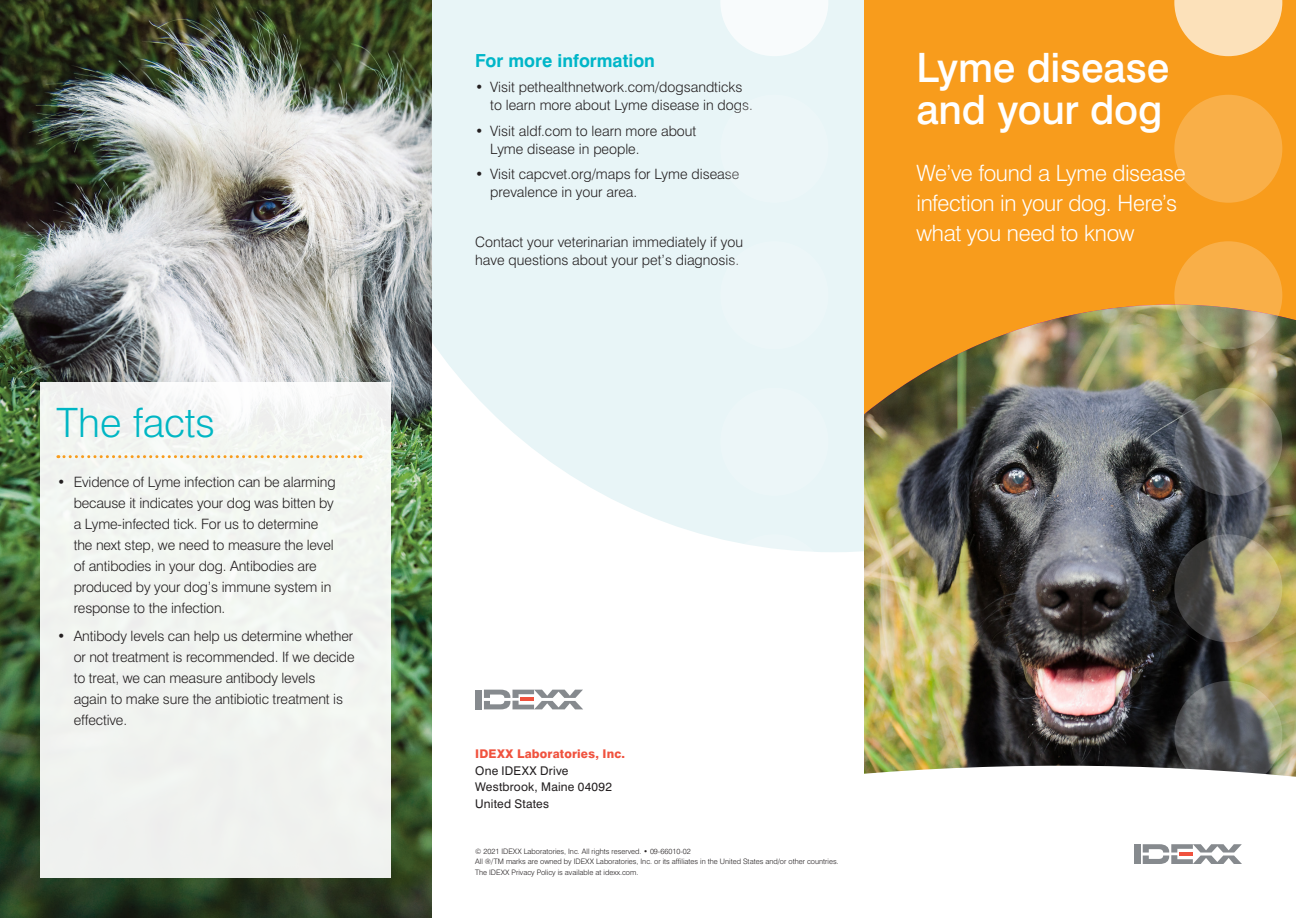
<style>
.page{position:relative;width:1296px;height:918px;background:#fff}
.page>*{position:absolute;margin:0;border:0;box-sizing:border-box;transform-origin:0 0}
.brochure_title{font:500 40.5px/42px "Swiss 721 BT";letter-spacing:-.005em;color:#fff}
.brochure_title-2{font:300 40.5px "Swiss 721 BT";letter-spacing:-.005em;color:#00b6c4}
.brochure_title-3{font:300 22.5px/30px "Swiss 721 BT";letter-spacing:-.015em;color:#fff}
.t1{font:700 18px "Swiss 721 BT";color:#00b6c8}
.t2{font:300 14.25px/21px "Swiss 721 BT";letter-spacing:-.01em;color:#231f20}
.t3{font:800 12px/16.5px "Swiss 721 BT";letter-spacing:.015em;color:#f0523e}
.t4{font:12px "Swiss 721 BT";letter-spacing:.015em;color:#231f20}
.t5{font:300 7.5px/10.5px "Swiss 721 BT";color:#231f20}
.s1{font-weight:400;color:#231f20}
</style>
<div class="page">
<svg style="left:432px;top:0;width:432px;height:552px;background:#eaf6f7"></svg>
<div style="left:864px;top:0;width:432px;height:578px;background:#f89c1c"></div>
<img style="left:864px;top:305px;width:432px;height:461px">
<svg style="left:1174px;top:0;width:108px;height:56px"></svg>
<svg style="left:1174px;top:681px;width:108px;height:108px;background:#666863"></svg>
<svg style="left:1174px;top:388px;width:108px;height:108px;background:#807e72"></svg>
<svg style="left:1174px;top:241px;width:108px;height:108px;background:#daa858"></svg>
<svg style="left:1174px;top:534px;width:108px;height:108px;background:#877f66"></svg>
<div style="left:1174px;top:95px;width:108px;height:108px;background:#f9af48;border-radius:50%"></div>
<svg style="left:864px;top:766px;width:432px;height:98px"></svg>
<img style="left:0;top:0;width:432px;height:918px">
<div style="left:475px;top:690px;width:6px;height:19px;background:#868a8e"></div>
<svg style="left:484px;top:690px;width:99px;height:19px"></svg>
<div style="left:1134px;top:844px;width:6px;height:20px;background:#868a8e"></div>
<svg style="left:1143px;top:827px;width:139px;height:37px"></svg>
<div style="left:40px;top:382px;width:352px;height:496px;background:#f1f4f0"></div>
<svg style="left:58px;top:455px;width:303px;height:3px"></svg>
<svg style="left:720px;top:0;width:108px;height:56px"></svg>
<div style="left:720px;top:388px;width:108px;height:108px;background:#ecf6f8;border-radius:50%"></div>
<div style="left:720px;top:241px;width:108px;height:108px;background:#ecf6f8;border-radius:50%"></div>
<div style="left:720px;top:534px;width:108px;height:108px;background:#fff;border-radius:50%"></div>
<div style="left:720px;top:95px;width:108px;height:108px;background:#ecf6f8;border-radius:50%"></div>
<p class="brochure_title-2" style="left:56px;top:397px;width:160px">The facts</p>
<p class="t2" style="left:74px;top:471px;width:263px;text-indent:-16px">• Evidence of Lyme infection can be alarming because it indicates your dog was bitten by a Lyme-infected tick. For us to determine the next step, we need to measure the level of antibodies in your dog. Antibodies are produced by your dog’s immune system in response to the infection.</p>
<p class="t2" style="left:74px;top:626px;width:282px;text-indent:-16px">• Antibody levels can help us determine whether or not treatment is recommended. If we decide to treat, we can measure antibody levels<br>again to make sure the antibiotic treatment is effective.</p>
<p class="t1" style="left:475px;top:49px;width:181px">For more information</p>
<p class="t2" style="left:490px;top:78px;width:264px;line-height:18px;text-indent:-15px">• Visit pethealthnetwork.com/dogsandticks to learn more about Lyme disease in dogs.</p>
<p class="t2" style="left:490px;top:121px;width:208px;line-height:18px;text-indent:-15px">• Visit aldf.com to learn more about<br>Lyme disease in people.</p>
<p class="t2" style="left:490px;top:165px;width:251px;line-height:18px;text-indent:-15px">• Visit capcvet.org/maps for Lyme disease prevalence in your area.</p>
<p class="t2" style="left:475px;top:233px;width:269px;line-height:18px">Contact your veterinarian immediately if you have questions about your pet’s diagnosis.</p>
<p class="brochure_title" style="left:916px;top:46px;width:254px">Lyme disease and your dog</p>
<p class="brochure_title-3" style="left:916px;top:158px;width:271px">We’ve found a Lyme disease infection in your dog. Here’s what you need to know</p>
<p class="t3" style="left:475px;top:746px;width:151px">IDEXX Laboratories, Inc.<br><span class="s1">One IDEXX Drive</span></p>
<p class="t4" style="left:475px;top:780px;width:138px">Westbrook, Maine 04092</p>
<p class="t4" style="left:475px;top:796px;width:75px">United States</p>
<p class="t5" style="left:475px;top:846px;width:365px">© 2021 IDEXX Laboratories, Inc. All rights reserved. • 09-66010-02<br>All ®/TM marks are owned by IDEXX Laboratories, Inc. or its affiliates in the United States and/or other countries.<br>The IDEXX Privacy Policy is available at idexx.com.</p>
</div>
